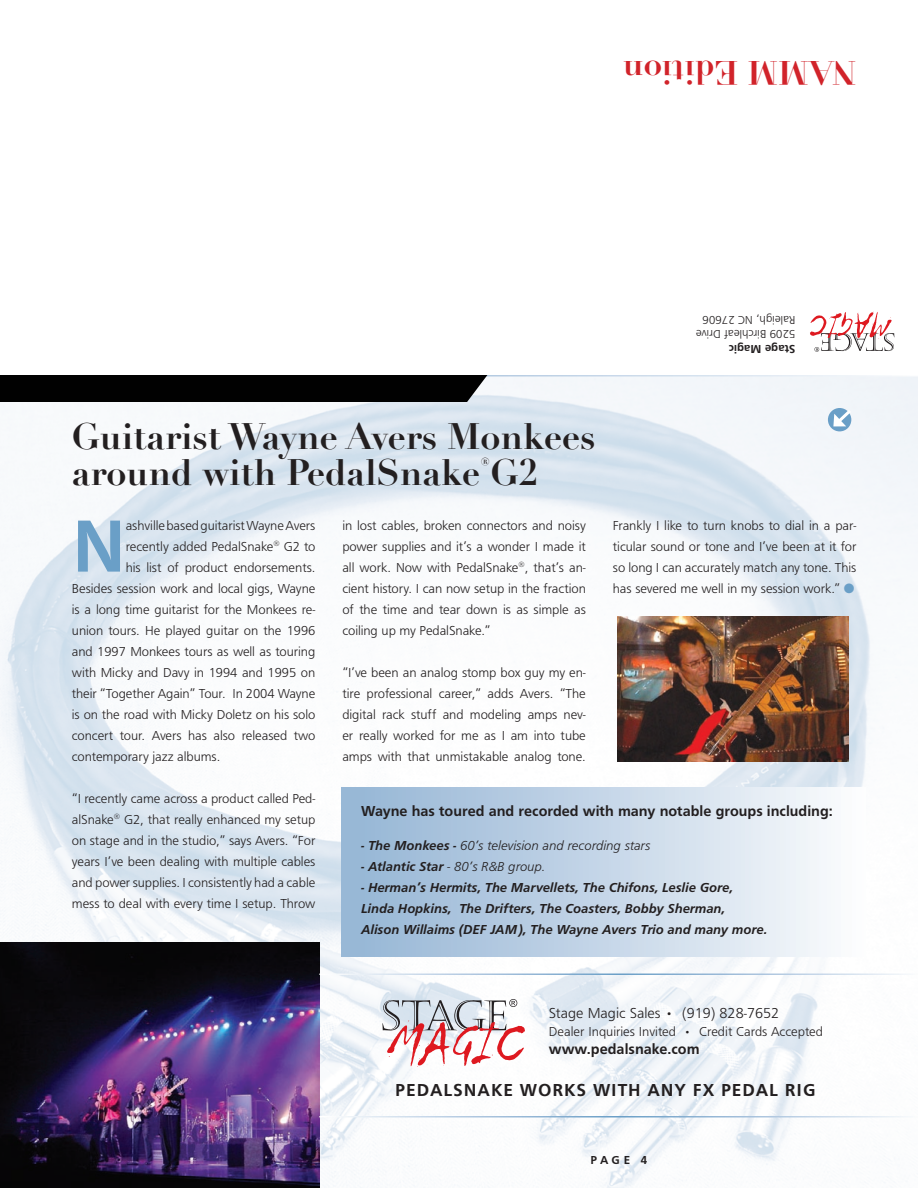
<style>
.page{position:relative;width:918px;height:1188px;background:#fff}
.page>*{position:absolute;margin:0;border:0;box-sizing:border-box;transform-origin:0 0}
.t1{font:76.5px "Frugal Sans Bold DTC";color:#6a9fc7}
.t2{font:700 36px/36px "Didot";color:#231f20}
.t3{font:700 33px "Didot";color:#d1232a}
.t4{font:18px "Frugal Sans Bold DTC";letter-spacing:.05em;color:#231f20}
.t5{font:15px "Frugal Sans Bold DTC";color:#231f20}
.t6{font:15px "Frugal Sans Light DTC";color:#231f20}
.t7{font:13.5px/21px "Frugal Sans Light DTC";letter-spacing:-.005em;color:#231f20;text-align:justify}
.t8{font:13.5px/21px "Frugal Sans Bold Italic DTC";color:#231f20}
.t9{font:13.5px "Frugal Sans Light Italic DTC";color:#231f20}
.t10{font:12px/14.4px "Frugal Sans Light DTC";color:#231f20}
.t11{font:12px "Frugal Sans Bold DTC";color:#231f20}
.s1{color:#6a9fc7}
.s2{font-family:"Frugal Sans Bold Italic DTC"}
</style>
<div class="page">
<img style="left:0;top:376px;width:917px;height:812px">
<div style="left:342px;top:788px;width:523px;height:169px;background:linear-gradient(to right,#93b4d4,#fbfcfd)"></div>
<svg style="left:810px;top:312px;width:84px;height:40px"></svg>
<svg style="left:382px;top:999px;width:143px;height:68px"></svg>
<img style="left:0;top:942px;width:319px;height:246px">
<img style="left:618px;top:616px;width:230px;height:145px">
<svg style="left:828px;top:408px;width:23px;height:23px"></svg>
<svg style="left:833px;top:407px;width:21px;height:19px"></svg>
<div style="left:0;top:375px;width:487px;height:27px;background:#010101"></div>
<hr style="left:319px;top:974px;width:599px;height:1px;background:#fff">
<hr style="left:319px;top:1116px;width:599px;height:2px;background:#fff">
<h3 class="t3" style="left:856px;top:93px;width:235px;rotate:-180deg">NAMM Edition</h3>
<p class="t10" style="left:795px;top:342px;width:101px;rotate:-180deg">5209 Birchleaf Drive<br>Raleigh, NC 27606</p>
<h2 class="t2" style="left:72px;top:419px;width:525px">Guitarist Wayne Avers Monkees around with PedalSnake<sup>®</sup>G2</h2>
<p class="t11" style="left:795px;top:356px;width:68px;rotate:-180deg">Stage Magic</p>
<h1 class="t1" style="left:72px;top:502px;width:56px">N</h1>
<p class="t7" style="left:126px;top:515px;width:191px">ashville based guitarist Wayne Avers</p>
<p class="t7" style="left:126px;top:536px;width:191px">recently added PedalSnake<sup>®</sup> G2 to</p>
<p class="t7" style="left:126px;top:557px;width:191px">his list of product endorsements.</p>
<p class="t7" style="left:72px;top:578px;width:245px">Besides session work and local gigs, Wayne</p>
<p class="t7" style="left:72px;top:599px;width:245px">is a long time guitarist for the Monkees re-</p>
<p class="t7" style="left:72px;top:620px;width:245px">union tours. He played guitar on the 1996</p>
<p class="t7" style="left:72px;top:641px;width:245px">and 1997 Monkees tours as well as touring</p>
<p class="t7" style="left:72px;top:662px;width:245px">with Micky and Davy in 1994 and 1995 on</p>
<p class="t7" style="left:72px;top:683px;width:245px">their “Together Again” Tour. In 2004 Wayne</p>
<p class="t7" style="left:72px;top:704px;width:245px">is on the road with Micky Doletz on his solo</p>
<p class="t7" style="left:72px;top:725px;width:245px">concert tour. Avers has also released two</p>
<p class="t7" style="left:72px;top:746px;width:150px">contemporary jazz albums.</p>
<p class="t7" style="left:72px;top:788px;width:245px">“I recently came across a product called Ped&shy;alSnake<sup>®</sup> G2, that really enhanced my setup on stage and in the studio,” says Avers. “For years I’ve been dealing with multiple cables and power supplies. I consistently had a cable mess to deal with every time I setup. Throw</p>
<p class="t7" style="left:342px;top:515px;width:245px">in lost cables, broken connectors and noisy power supplies and it’s a wonder I made it all work. Now with PedalSnake<sup>®</sup>, that’s an&shy;cient history. I can now setup in the fraction of the time and tear down is as simple as coiling up my PedalSnake.”</p>
<p class="t7" style="left:342px;top:662px;width:245px">“I’ve been an analog stomp box guy my en&shy;tire professional career,” adds Avers. “The digital rack stuff and modeling amps nev&shy;er really worked for me as I am into tube amps with that unmistakable analog tone.</p>
<p class="t7" style="left:613px;top:515px;width:245px">Frankly I like to turn knobs to dial in a par&shy;ticular sound or tone and I’ve been at it for so long I can accurately match any tone. This has severed me well in my session work.” <span class="s1">●</span></p>
<p class="t5" style="left:361px;top:802px;width:473px">Wayne has toured and recorded with many notable groups including:</p>
<p class="t9" style="left:361px;top:838px;width:291px"><span class="s2">- The Monkees -</span> 60’s television and recording stars</p>
<p class="t9" style="left:361px;top:859px;width:186px"><span class="s2">- Atlantic Star</span> - 80’s R&amp;B group.</p>
<p class="t8" style="left:361px;top:877px;width:408px">- Herman’s Hermits, The Marvellets, The Chifons, Leslie Gore,<br>Linda Hopkins, The Drifters, The Coasters, Bobby Sherman,<br>Alison Willaims (DEF JAM), The Wayne Avers Trio and many more.</p>
<p class="t6" style="left:549px;top:1005px;width:232px">Stage Magic Sales • (919) 828-7652</p>
<p class="t7" style="left:549px;top:1021px;width:276px">Dealer Inquiries Invited • Credit Cards Accepted</p>
<p class="t5" style="left:549px;top:1041px;width:152px">www.pedalsnake.com</p>
<h3 class="t4" style="left:395px;top:1079px;width:422px">PEDALSNAKE WORKS WITH ANY FX PEDAL RIG</h3>
<p class="t11" style="left:590px;top:1153px;width:58px">PAGE 4</p>
</div>
